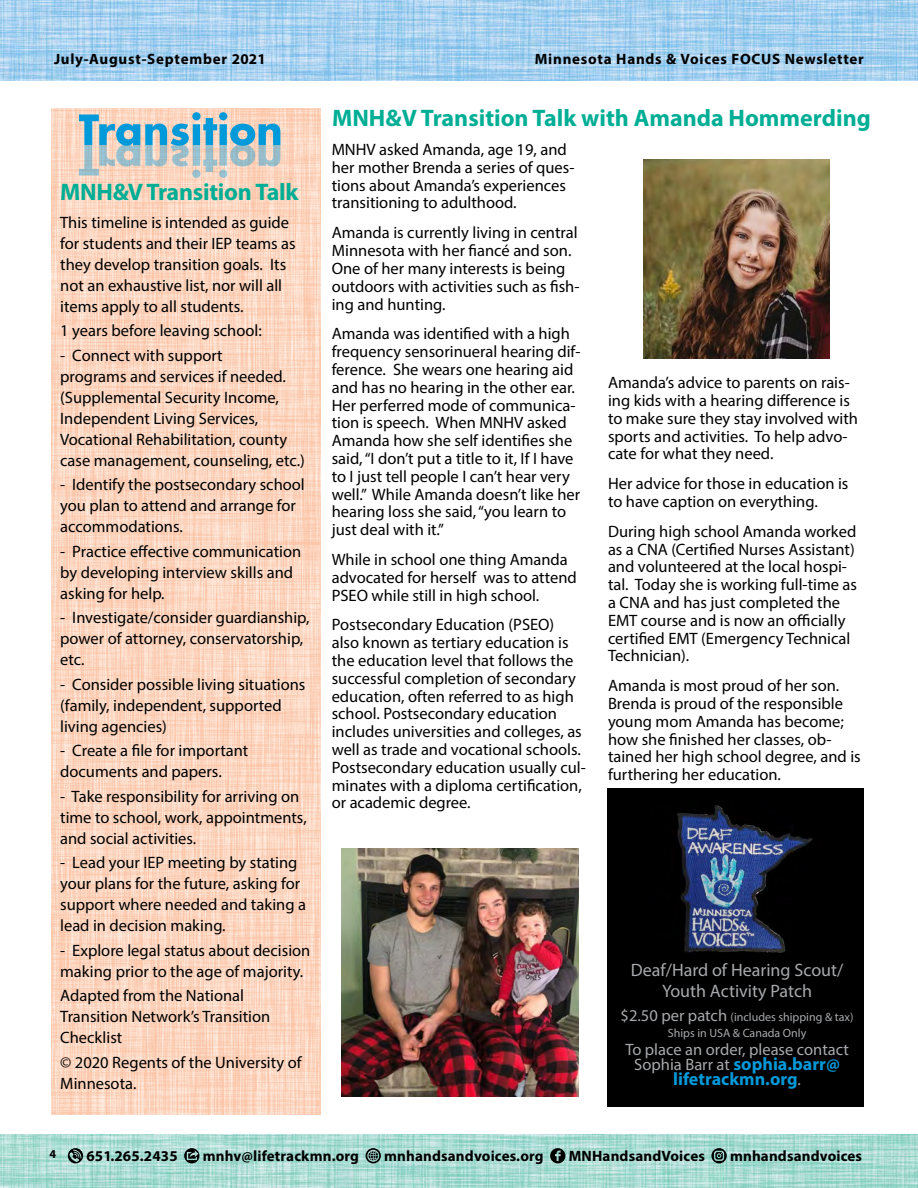
<style>
.page{position:relative;width:918px;height:1188px;background:#fff}
.page>*{position:absolute;margin:0;border:0;box-sizing:border-box;transform-origin:0 0}
.t1{font:700 24px "Myriad Pro";color:#00ae95}
.t2{font:18px/21px "Myriad Pro";color:#a7a9ac;text-align:center}
.t3{font:700 18px "Myriad Pro";color:#0099da}
.t4{font:16.5px/17.9px "Myriad Pro";color:#000}
.t5{font:16.5px/15px "Myriad Pro";color:#a7a9ac;text-align:center}
.t6{font:700 15px "Myriad Pro";letter-spacing:.01em;color:#000}
.t7{font:700 15px "Myriad Pro";letter-spacing:.05em;color:#000}
.t8{font:12px/15.5px "Myriad Pro";color:#a7a9ac;text-align:center}
.t9{font:700 12px "Myriad Pro";color:#000}
.s1{color:#000101}
.s2{font-size:16.5px}
.s3{font-weight:700;font-size:18px;color:#0099da}
.s4{font-weight:400;font-size:16.5px;color:#a7a9ac}
</style>
<div class="page">
<img style="left:0;top:0;width:918px;height:81px">
<img style="left:0;top:1134px;width:917px;height:54px">
<svg style="left:68px;top:1148px;width:15px;height:15px"></svg>
<svg style="left:184px;top:1148px;width:16px;height:15px"></svg>
<svg style="left:366px;top:1148px;width:15px;height:15px"></svg>
<svg style="left:550px;top:1148px;width:15px;height:15px"></svg>
<svg style="left:711px;top:1148px;width:16px;height:15px"></svg>
<img style="left:51px;top:108px;width:270px;height:1007px">
<svg style="left:79px;top:112px;width:201px;height:66px;background:#abc2c8"></svg>
<img style="left:341px;top:849px;width:238px;height:248px">
<img style="left:643px;top:160px;width:186px;height:199px">
<div style="left:608px;top:789px;width:256px;height:318px;background:#000"></div>
<img style="left:676px;top:805px;width:137px;height:148px">
<p class="t7" style="left:54px;top:50px;width:213px">July-August-September 2021</p>
<p class="t7" style="left:535px;top:50px;width:331px">Minnesota Hands &amp; Voices FOCUS Newsletter</p>
<h1 class="t1" style="left:60px;top:176px;width:240px">MNH&amp;V Transition Talk</h1>
<p class="t4" style="left:60px;top:211px;width:237px;line-height:21px">This timeline is intended as guide for students and their IEP teams as they develop transition goals. Its not an exhaustive list, nor will all items apply to all students.</p>
<p class="t4" style="left:60px;top:322px;width:203px">1 years before leaving school:</p>
<p class="t4" style="left:60px;top:344px;width:246px;line-height:21px">- Connect with support<br>programs and services if needed. (Supplemental Security Income,<br>Independent Living Services,<br>Vocational Rehabilitation, county case management, counseling, etc.)</p>
<p class="t4" style="left:60px;top:474px;width:246px;line-height:21px">- Identify the postsecondary school you plan to attend and arrange for accommodations.</p>
<p class="t4" style="left:60px;top:541px;width:243px;line-height:21px">- Practice effective communication by developing interview skills and asking for help.</p>
<p class="t4" style="left:60px;top:607px;width:251px;line-height:21px">- Investigate/consider guardianship, power of attorney, conservatorship, etc.</p>
<p class="t4" style="left:60px;top:674px;width:247px;line-height:21px">- Consider possible living situations (family, independent, supported living agencies)</p>
<p class="t4" style="left:60px;top:740px;width:190px;line-height:21px">- Create a file for important documents and papers.</p>
<p class="t4" style="left:60px;top:786px;width:248px;line-height:21px">- Take responsibility for arriving on time to school, work, appointments, and social activities.</p>
<p class="t4" style="left:60px;top:852px;width:247px;line-height:21px">- Lead your IEP meeting by stating your plans for the future, asking for support where needed and taking a lead in decision making.</p>
<p class="t4" style="left:60px;top:940px;width:252px;line-height:21px">- Explore legal status about decision making prior to the age of majority.</p>
<p class="t4" style="left:60px;top:985px;width:212px;line-height:21px">Adapted from the National<br>Transition Network’s Transition<br>Checklist</p>
<p class="t4" style="left:60px;top:1052px;width:243px;line-height:21px">© 2020 Regents of the University of<br>Minnesota.</p>
<h1 class="t1" style="left:332px;top:102px;width:540px">MNH&amp;V Transition Talk with Amanda Hommerding</h1>
<p class="t4" style="left:332px;top:140px;width:244px">MNHV asked Amanda, age 19, and her mother Brenda a series of ques&shy;tions about Amanda’s experiences transitioning to adulthood.</p>
<p class="t4" style="left:332px;top:223px;width:249px">Amanda is currently living in central<br>Minnesota with her fi<span class="s1">a</span>nc<span class="s1">é</span> and son.<br>One of her many interests is being outdoors with activities such as fish&shy;ing and hunting.</p>
<p class="t4" style="left:332px;top:325px;width:250px">Amanda was identified with a high frequency sensorinueral hearing dif&shy;ference. She wears one hearing aid and has no hearing in the other ear.<br>Her perferred mode of communica&shy;tion is speech. When MNHV asked Amanda how she self identifies she said, “I don’t put a title to it, If I have to I just tell people I can’t hear very well.” While Amanda doesn’t like her hearing loss she said, “you learn to just deal with it.”</p>
<p class="t4" style="left:332px;top:550px;width:247px">While in school one thing Amanda advocated for herself was to attend<br>PSEO while still in high school.</p>
<p class="t4" style="left:332px;top:616px;width:256px">Postsecondary Education (PSEO)<br>also known as tertiary education is the education level that follows the successful completion of secondary education, often referred to as high school. Postsecondary education includes universities and colleges, as well as trade and vocational schools.<br>Postsecondary education usually cul&shy;minates with a diploma certification, or academic degree.</p>
<p class="t4" style="left:608px;top:373px;width:251px">Amanda’s advice to parents on rais&shy;ing kids with a hearing difference is to make sure they stay involved with sports and activities. To help advo&shy;cate for what they need.</p>
<p class="t4" style="left:608px;top:474px;width:242px">Her advice for those in education is to have caption on everything.</p>
<p class="t4" style="left:608px;top:522px;width:251px">During high school Amanda worked as a CNA (Certified Nurses Assistant) and volunteered at the local hospi&shy;tal. Today she is working full-time as a CNA and has just completed the<br>EMT course and is now an officially certified EMT (Emergency Technical<br>Technician).</p>
<p class="t4" style="left:608px;top:676px;width:254px">Amanda is most proud of her son.<br>Brenda is proud of the responsible young mom Amanda has become; how she finished her classes, ob&shy;tained her high school degree, and is furthering her education.</p>
<p class="t2" style="left:631px;top:959px;width:214px">Deaf/Hard of Hearing Scout/<br>Youth Activity Patch</p>
<p class="t8" style="left:621px;top:1009px;width:234px"><span class="s2">$2.50 per patch</span> (includes shipping &amp; tax)<br>Ships in USA &amp; Canada Only</p>
<p class="t5" style="left:625px;top:1042px;width:225px">To place an order, please contact<br>Sophia Barr at <span class="s3">sophia.barr@</span></p>
<p class="t3" style="left:673px;top:1067px;width:129px">lifetrackmn.org<span class="s4">.</span></p>
<p class="t9" style="left:50px;top:1146px;width:8px">4</p>
<p class="t6" style="left:86px;top:1146px;width:93px">651.265.2435</p>
<p class="t6" style="left:203px;top:1146px;width:158px">mnhv@lifetrackmn.org</p>
<p class="t6" style="left:384px;top:1146px;width:161px">mnhandsandvoices.org</p>
<p class="t6" style="left:569px;top:1146px;width:138px">MNHandsandVoices</p>
<p class="t6" style="left:730px;top:1146px;width:134px">mnhandsandvoices</p>
</div>
